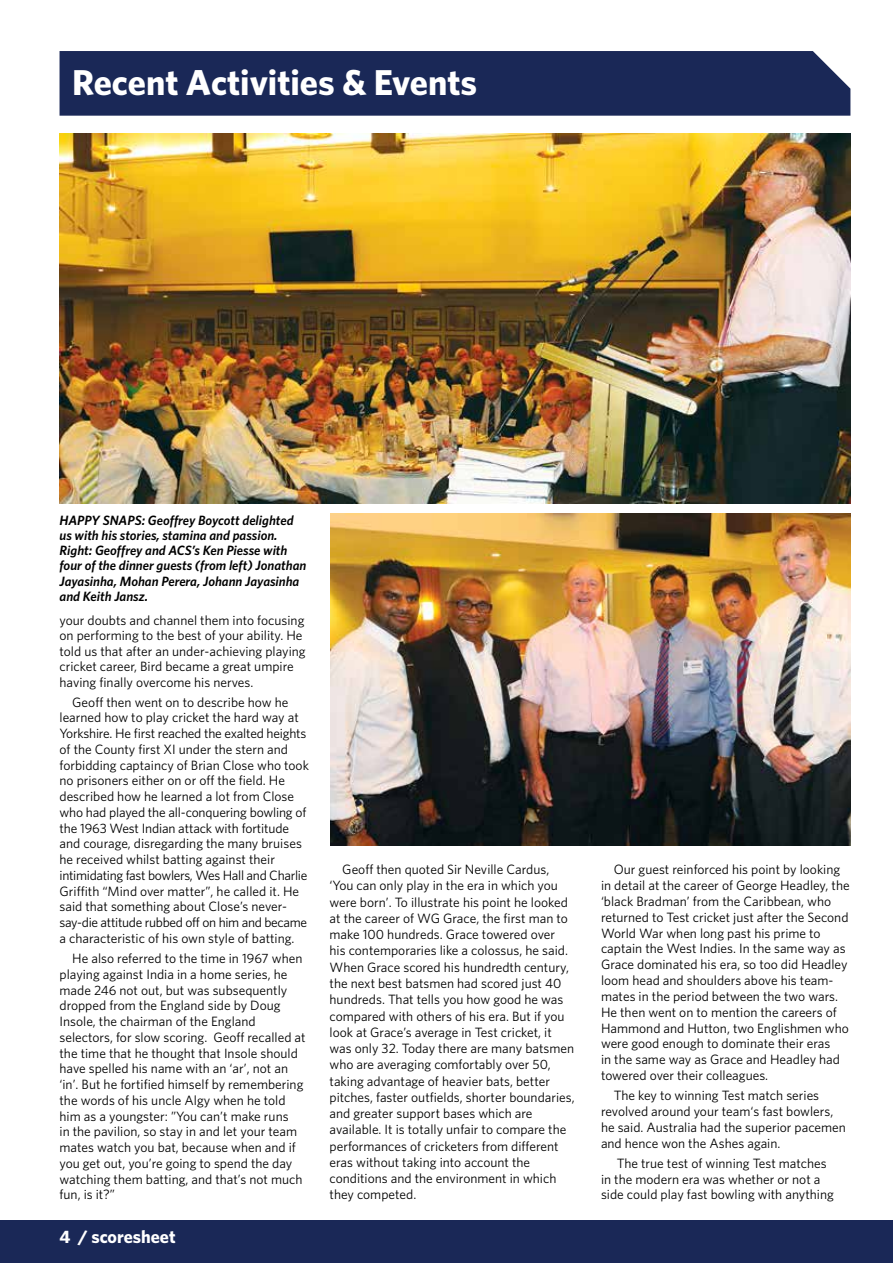
<style>
.page{position:relative;width:893px;height:1263px;background:#fff}
.page>*{position:absolute;margin:0;border:0;box-sizing:border-box;transform-origin:0 0}
.t1{font:700 36px "Whitney HTF";color:#fff}
.t2{font:700 18px "Whitney HTF";color:#fff}
.t3{font:13.5px/15.8px "Whitney HTF";color:#000}
.t4{font:italic 600 13.5px/15.3px "Whitney HTF";color:#000}
</style>
<div class="page">
<div style="left:0;top:1220px;width:893px;height:43px;background:#1a2857"></div>
<img style="left:330px;top:514px;width:520px;height:331px">
<img style="left:60px;top:134px;width:790px;height:370px">
<div style="left:60px;top:51px;width:790px;height:65px;background:#1a2857"></div>
<h1 class="t1" style="left:72px;top:60px;width:406px">Recent Activities &amp; Events</h1>
<p class="t4" style="left:60px;top:512px;width:248px">HAPPY SNAPS: Geoffrey Boycott delighted us with his stories, stamina and passion.<br>Right: Geoffrey and ACS’s Ken Piesse with four of the dinner guests (from left) Jonathan Jayasinha, Mohan Perera, Johann Jayasinha and Keith Jansz.</p>
<p class="t3" style="left:60px;top:612px;width:248px">your doubts and channel them into focusing on performing to the best of your ability. He told us that after an under-achieving playing cricket career, Bird became a great umpire having finally overcome his nerves.</p>
<p class="t3" style="left:60px;top:694px;width:251px;text-indent:13px">Geoff then went on to describe how he learned how to play cricket the hard way at Yorkshire. He first reached the exalted heights of the County first XI under the stern and forbidding captaincy of Brian Close who took no prisoners either on or off the field. He described how he learned a lot from Close who had played the all-conquering bowling of the 1963 West Indian attack with fortitude and courage, disregarding the many bruises he received whilst batting against their intimidating fast bowlers, Wes Hall and Charlie Griffith “Mind over matter”, he called it. He said that something about Close’s never&shy;say-die attitude rubbed off on him and became a characteristic of his own style of batting.</p>
<p class="t3" style="left:60px;top:950px;width:248px;text-indent:13px">He also referred to the time in 1967 when playing against India in a home series, he made 246 not out, but was subsequently dropped from the England side by Doug Insole, the chairman of the England selectors, for slow scoring. Geoff recalled at the time that he thought that Insole should have spelled his name with an ‘ar’, not an ‘in’. But he fortified himself by remembering the words of his uncle Algy when he told him as a youngster: ”You can’t make runs<br>in the pavilion, so stay in and let your team mates watch you bat, because when and if you get out, you’re going to spend the day watching them batting, and that’s not much fun, is it?”</p>
<h2 class="t2" style="left:60px;top:1226px;width:118px">4 / scoresheet</h2>
<p class="t3" style="left:330px;top:861px;width:247px;line-height:16.2px;text-indent:13px">Geoff then quoted Sir Neville Cardus, ‘You can only play in the era in which you were born’. To illustrate his point he looked at the career of WG Grace, the first man to make 100 hundreds. Grace towered over<br>his contemporaries like a colossus, he said.<br>When Grace scored his hundredth century, the next best batsmen had scored just 40 hundreds. That tells you how good he was compared with others of his era. But if you look at Grace’s average in Test cricket, it was only 32. Today there are many batsmen who are averaging comfortably over 50, taking advantage of heavier bats, better pitches, faster outfields, shorter boundaries, and greater support bases which are available. It is totally unfair to compare the performances of cricketers from different eras without taking into account the conditions and the environment in which they competed.</p>
<p class="t3" style="left:601px;top:861px;width:250px;text-indent:13px">Our guest reinforced his point by looking in detail at the career of George Headley, the ‘black Bradman’ from the Caribbean, who returned to Test cricket just after the Second World War when long past his prime to captain the West Indies. In the same way as Grace dominated his era, so too did Headley loom head and shoulders above his team&shy;mates in the period between the two wars.<br>He then went on to mention the careers of Hammond and Hutton, two Englishmen who were good enough to dominate their eras<br>in the same way as Grace and Headley had towered over their colleagues.</p>
<p class="t3" style="left:601px;top:1087px;width:246px;text-indent:13px">The key to winning Test match series revolved around your team‘s fast bowlers, he said. Australia had the superior pacemen and hence won the Ashes again.</p>
<p class="t3" style="left:601px;top:1155px;width:234px;text-indent:16px">The true test of winning Test matches in the modern era was whether or not a side could play fast bowling with anything</p>
</div>
